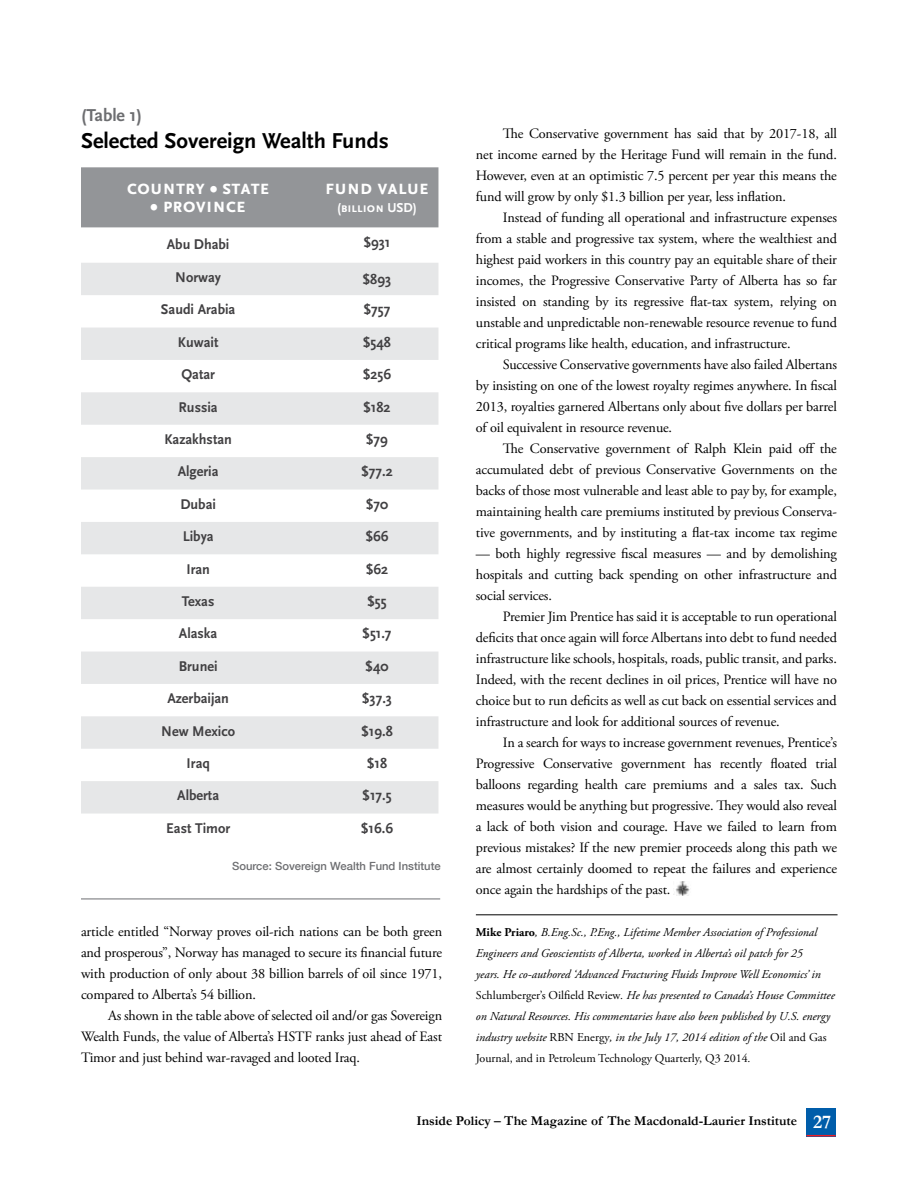
<style>
.page{position:relative;width:918px;height:1188px;background:#fff}
.page>*{position:absolute;margin:0;border:0;box-sizing:border-box;transform-origin:0 0}
.t1{font:700 22.5px "Scala Sans";color:#000}
.t2{font:700 20.85px "Scala Sans Caps";color:#fff}
.t3{font:700 18px "Scala Sans";color:#6d6e71}
.t4{font:700 14.7px "Scala Sans";color:#414042}
.t5{font:14.25px/21px "Adobe Garamond Pro";letter-spacing:-.01em;color:#000;text-align:justify}
.t6{font:700 13.5px "Garamond";color:#000}
.t7{font:700 13.5px "Scala Sans Caps";color:#fff}
.t8{font:italic 12px/21px "Adobe Garamond Pro";color:#000}
.t9{font:500 11.25px "Helvetica Neue";color:#6d6e71}
.s1{font-weight:700;font-style:normal}
.s2{font-style:normal}
.s3{font-size:19.5px;color:#fff}
</style>
<div class="page">
<div style="left:806px;top:1108px;width:30px;height:28px;background:#005daa"></div>
<hr style="left:806px;top:1135px;width:30px;height:1px;background:#ed1d24">
<img style="left:675px;top:881px;width:15px;height:14px">
<hr style="left:476px;top:915px;width:362px;height:1px;background:#000">
<div style="left:81px;top:167px;width:357px;height:60px;background:#939598"></div>
<svg style="left:81px;top:263px;width:357px;height:551px;fill:#e6e7e8"></svg>
<hr style="left:81px;top:899px;width:359px;height:1px;background:#6d6e71">
<p class="t3" style="left:81px;top:106px;width:63px">(Table 1)</p>
<h1 class="t1" style="left:81px;top:129px;width:309px">Selected Sovereign Wealth Funds</h1>
<h2 class="t2" style="left:127px;top:175px;width:144px">country • state</h2>
<h2 class="t2" style="left:151px;top:193px;width:97px">• province</h2>
<h2 class="t2" style="left:325px;top:175px;width:105px">fund value</h2>
<p class="t7" style="left:337px;top:200px;width:81px">(billion USD)</p>
<p class="t4" style="left:167px;top:237px;width:64px">Abu Dhabi</p>
<p class="t4" style="left:363px;top:234px;width:29px">$931</p>
<p class="t4" style="left:175px;top:269px;width:47px">Norway</p>
<p class="t4" style="left:363px;top:272px;width:30px">$893</p>
<p class="t4" style="left:161px;top:302px;width:76px">Saudi Arabia</p>
<p class="t4" style="left:364px;top:302px;width:28px">$757</p>
<p class="t4" style="left:178px;top:334px;width:42px">Kuwait</p>
<p class="t4" style="left:363px;top:334px;width:30px">$548</p>
<p class="t4" style="left:181px;top:367px;width:35px">Qatar</p>
<p class="t4" style="left:363px;top:367px;width:30px">$256</p>
<p class="t4" style="left:179px;top:399px;width:41px">Russia</p>
<p class="t4" style="left:363px;top:399px;width:29px">$182</p>
<p class="t4" style="left:164px;top:431px;width:69px">Kazakhstan</p>
<p class="t4" style="left:366px;top:431px;width:24px">$79</p>
<p class="t4" style="left:178px;top:464px;width:42px">Algeria</p>
<p class="t4" style="left:361px;top:464px;width:33px">$77.2</p>
<p class="t4" style="left:180px;top:496px;width:37px">Dubai</p>
<p class="t4" style="left:366px;top:496px;width:24px">$70</p>
<p class="t4" style="left:183px;top:529px;width:32px">Libya</p>
<p class="t4" style="left:365px;top:529px;width:25px">$66</p>
<p class="t4" style="left:186px;top:561px;width:25px">Iran</p>
<p class="t4" style="left:366px;top:561px;width:24px">$62</p>
<p class="t4" style="left:182px;top:593px;width:34px">Texas</p>
<p class="t4" style="left:367px;top:593px;width:21px">$55</p>
<p class="t4" style="left:179px;top:626px;width:40px">Alaska</p>
<p class="t4" style="left:362px;top:626px;width:31px">$51.7</p>
<p class="t4" style="left:179px;top:658px;width:40px">Brunei</p>
<p class="t4" style="left:365px;top:658px;width:25px">$40</p>
<p class="t4" style="left:167px;top:691px;width:63px">Azerbaijan</p>
<p class="t4" style="left:362px;top:691px;width:32px">$37.3</p>
<p class="t4" style="left:161px;top:723px;width:75px">New Mexico</p>
<p class="t4" style="left:361px;top:723px;width:33px">$19.8</p>
<p class="t4" style="left:187px;top:755px;width:25px">Iraq</p>
<p class="t4" style="left:367px;top:755px;width:22px">$18</p>
<p class="t4" style="left:177px;top:788px;width:43px">Alberta</p>
<p class="t4" style="left:362px;top:788px;width:31px">$17.5</p>
<p class="t4" style="left:166px;top:820px;width:65px">East Timor</p>
<p class="t4" style="left:361px;top:820px;width:34px">$16.6</p>
<p class="t9" style="left:232px;top:857px;width:210px">Source: Sovereign Wealth Fund Institute</p>
<p class="t5" style="left:81px;top:921px;width:363px">article entitled “Norway proves oil-rich nations can be both green and prosperous”, Norway has managed to secure its financial future with production of only about 38 billion barrels of oil since 1971, compared to Alberta’s 54 billion.</p>
<p class="t5" style="left:81px;top:1006px;width:363px;text-indent:27px">As shown in the table above of selected oil and/or gas Sovereign Wealth Funds, the value of Alberta’s HSTF ranks just ahead of East Timor and just behind war-ravaged and looted Iraq.</p>
<p class="t5" style="left:476px;top:124px;width:363px;text-indent:27px">The Conservative government has said that by 2017-18, all net income earned by the Heritage Fund will remain in the fund.<br>However, even at an optimistic 7.5 percent per year this means the fund will grow by only $1.3 billion per year, less inflation.</p>
<p class="t5" style="left:476px;top:208px;width:363px;text-indent:27px">Instead of funding all operational and infrastructure expenses from a stable and progressive tax system, where the wealthiest and highest paid workers in this country pay an equitable share of their incomes, the Progressive Conservative Party of Alberta has so far insisted on standing by its regressive flat-tax system, relying on unstable and unpredictable non-renewable resource revenue to fund critical programs like health, education, and infrastructure.</p>
<p class="t5" style="left:476px;top:355px;width:363px;text-indent:27px">Successive Conservative governments have also failed Albertans by insisting on one of the lowest royalty regimes anywhere. In fiscal 2013, royalties garnered Albertans only about five dollars per barrel of oil equivalent in resource revenue.</p>
<p class="t5" style="left:476px;top:439px;width:363px;text-indent:27px">The Conservative government of Ralph Klein paid off the accumulated debt of previous Conservative Governments on the backs of those most vulnerable and least able to pay by, for example, maintaining health care premiums instituted by previous Conserva&shy;tive governments, and by instituting a flat-tax income tax regime</p>
<p class="t5" style="left:476px;top:544px;width:363px">— both highly regressive fiscal measures — and by demolishing hospitals and cutting back spending on other infrastructure and social services.</p>
<p class="t5" style="left:476px;top:607px;width:363px;text-indent:27px">Premier Jim Prentice has said it is acceptable to run operational deficits that once again will force Albertans into debt to fund needed infrastructure like schools, hospitals, roads, public transit, and parks.<br>Indeed, with the recent declines in oil prices, Prentice will have no choice but to run deficits as well as cut back on essential services and infrastructure and look for additional sources of revenue.</p>
<p class="t5" style="left:476px;top:733px;width:363px;text-indent:27px">In a search for ways to increase government revenues, Prentice’s Progressive Conservative government has recently floated trial balloons regarding health care premiums and a sales tax. Such measures would be anything but progressive. They would also reveal a lack of both vision and courage. Have we failed to learn from previous mistakes? If the new premier proceeds along this path we are almost certainly doomed to repeat the failures and experience once again the hardships of the past.</p>
<p class="t8" style="left:476px;top:922px;width:360px"><span class="s1">Mike Priaro</span>, B.Eng.Sc., P.Eng., Lifetime Member Association of Professional Engineers and Geoscientists of Alberta, worked in Alberta’s oil patch for 25<br>years. He co-authored ‘Advanced Fracturing Fluids Improve Well Economics’ in <span class="s2">Schlumberger’s Oilfield Review</span>. He has presented to Canada’s House Committee on Natural Resources. His commentaries have also been published by U.S. energy industry website <span class="s2">RBN Energy</span>, in the July 17, 2014 edition of the <span class="s2">Oil and Gas Journal, and in Petroleum Technology Quarterly, Q3 2014</span>.</p>
<p class="t6" style="left:416px;top:1113px;width:416px">Inside Policy – The Magazine of The Macdonald-Laurier Institute <span class="s3">27</span></p>
</div>
